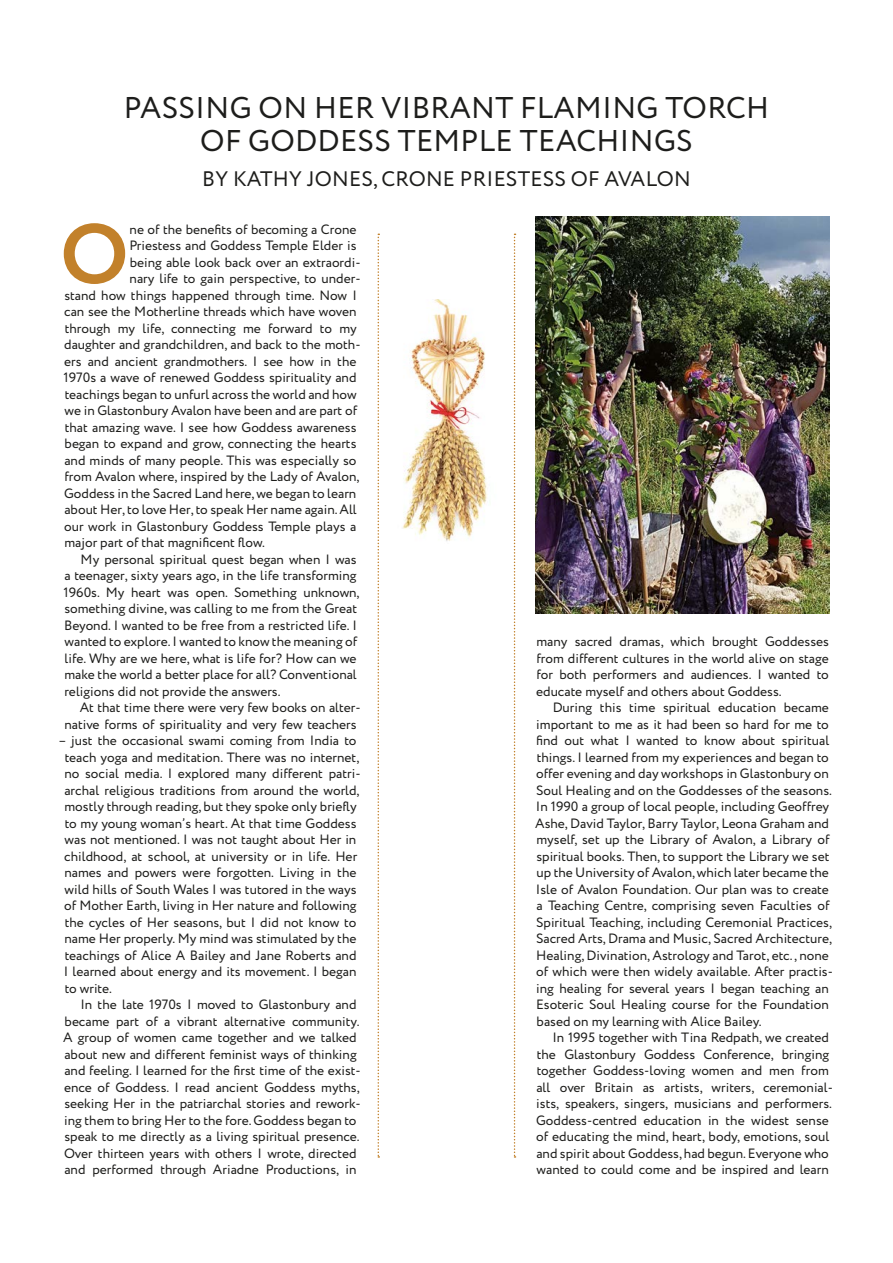
<style>
.page{position:relative;width:893px;height:1263px;background:#fff}
.page>*{position:absolute;margin:0;border:0;box-sizing:border-box;transform-origin:0 0}
.t1{font:700 84.15px "Circe";color:#c2812b}
.t2{font:30px/33px "Circe";letter-spacing:.01em;color:#1d1d1b;text-align:center}
.t3{font:21px "Circe";letter-spacing:.01em;color:#1d1d1b}
.t4{font:13.5px/16.5px "Circe";color:#1d1d1b}
</style>
<div class="page">
<svg style="left:378px;top:234px;width:1px;height:924px"></svg>
<svg style="left:514px;top:234px;width:1px;height:924px"></svg>
<img style="left:536px;top:217px;width:293px;height:396px">
<img style="left:402px;top:300px;width:85px;height:241px">
<h2 class="t2" style="left:124px;top:92px;width:647px">PASSING ON HER VIBRANT FLAMING TORCH<br>OF GODDESS TEMPLE TEACHINGS</h2>
<h3 class="t3" style="left:202px;top:164px;width:490px">BY KATHY JONES, CRONE PRIESTESS OF AVALON</h3>
<h1 class="t1" style="left:60px;top:198px;width:70px">O</h1>
<p class="t4" style="left:130px;top:221px;width:228px">ne of the benefits of becoming a Crone</p>
<p class="t4" style="left:129px;top:238px;width:229px">Priestess and Goddess Temple Elder is</p>
<p class="t4" style="left:130px;top:254px;width:232px">being able look back over an extraordi-</p>
<p class="t4" style="left:130px;top:271px;width:233px">nary life to gain perspective, to under-</p>
<p class="t4" style="left:64px;top:287px;width:294px">stand how things happened through time. Now I</p>
<p class="t4" style="left:64px;top:304px;width:294px">can see the Motherline threads which have woven</p>
<p class="t4" style="left:65px;top:320px;width:294px">through my life, connecting me forward to my</p>
<p class="t4" style="left:64px;top:337px;width:298px">daughter and grandchildren, and back to the moth-</p>
<p class="t4" style="left:64px;top:353px;width:294px">ers and ancient grandmothers. I see how in the</p>
<p class="t4" style="left:64px;top:370px;width:294px">1970s a wave of renewed Goddess spirituality and</p>
<p class="t4" style="left:65px;top:386px;width:293px">teachings began to unfurl across the world and how</p>
<p class="t4" style="left:65px;top:403px;width:294px">we in Glastonbury Avalon have been and are part of</p>
<p class="t4" style="left:65px;top:419px;width:293px">that amazing wave. I see how Goddess awareness</p>
<p class="t4" style="left:65px;top:436px;width:293px">began to expand and grow, connecting the hearts</p>
<p class="t4" style="left:64px;top:452px;width:294px">and minds of many people. This was especially so</p>
<p class="t4" style="left:64px;top:469px;width:297px">from Avalon where, inspired by the Lady of Avalon,</p>
<p class="t4" style="left:64px;top:485px;width:294px">Goddess in the Sacred Land here, we began to learn</p>
<p class="t4" style="left:64px;top:502px;width:294px">about Her, to love Her, to speak Her name again. All</p>
<p class="t4" style="left:64px;top:518px;width:294px">our work in Glastonbury Goddess Temple plays a</p>
<p class="t4" style="left:64px;top:535px;width:202px">major part of that magnificent flow.</p>
<p class="t4" style="left:81px;top:551px;width:277px">My personal spiritual quest began when I was</p>
<p class="t4" style="left:64px;top:568px;width:294px">a teenager, sixty years ago, in the life transforming</p>
<p class="t4" style="left:64px;top:584px;width:297px">1960s. My heart was open. Something unknown,</p>
<p class="t4" style="left:64px;top:601px;width:294px">something divine, was calling to me from the Great</p>
<p class="t4" style="left:64px;top:617px;width:294px">Beyond. I wanted to be free from a restricted life. I</p>
<p class="t4" style="left:65px;top:634px;width:294px">wanted to explore. I wanted to know the meaning of</p>
<p class="t4" style="left:65px;top:650px;width:293px">life. Why are we here, what is life for? How can we</p>
<p class="t4" style="left:64px;top:667px;width:294px">make the world a better place for all? Conventional</p>
<p class="t4" style="left:64px;top:683px;width:218px">religions did not provide the answers.</p>
<p class="t4" style="left:80px;top:700px;width:282px">At that time there were very few books on alter-</p>
<p class="t4" style="left:64px;top:716px;width:294px">native forms of spirituality and very few teachers</p>
<p class="t4" style="left:64px;top:733px;width:298px;text-indent:-5px">– just the occasional swami coming from India to teach yoga and meditation. There was no internet, no social media. I explored many different patri&shy;archal religious traditions from around the world, mostly through reading, but they spoke only briefly to my young woman’s heart. At that time Goddess was not mentioned. I was not taught about Her in childhood, at school, at university or in life. Her names and powers were forgotten. Living in the wild hills of South Wales I was tutored in the ways of Mother Earth, living in Her nature and following the cycles of Her seasons, but I did not know to name Her properly. My mind was stimulated by the teachings of Alice A Bailey and Jane Roberts and I learned about energy and its movement. I began to write.</p>
<p class="t4" style="left:63px;top:997px;width:299px;text-indent:17px">In the late 1970s I moved to Glastonbury and became part of a vibrant alternative community.<br>A group of women came together and we talked about new and different feminist ways of thinking and feeling. I learned for the first time of the exist&shy;ence of Goddess. I read ancient Goddess myths, seeking Her in the patriarchal stories and rework&shy;ing them to bring Her to the fore. Goddess began to speak to me directly as a living spiritual presence.<br>Over thirteen years with others I wrote, directed and performed through Ariadne Productions, in</p>
<p class="t4" style="left:536px;top:634px;width:294px;text-align:justify">many sacred dramas, which brought Goddesses from different cultures in the world alive on stage for both performers and audiences. I wanted to educate myself and others about Goddess.</p>
<p class="t4" style="left:535px;top:700px;width:299px;text-indent:17px">During this time spiritual education became important to me as it had been so hard for me to find out what I wanted to know about spiritual things. I learned from my experiences and began to offer evening and day workshops in Glastonbury on Soul Healing and on the Goddesses of the seasons.<br>In 1990 a group of local people, including Geoffrey Ashe, David Taylor, Barry Taylor, Leona Graham and myself, set up the Library of Avalon, a Library of spiritual books. Then, to support the Library we set up the University of Avalon, which later became the Isle of Avalon Foundation. Our plan was to create a Teaching Centre, comprising seven Faculties of Spiritual Teaching, including Ceremonial Practices, Sacred Arts, Drama and Music, Sacred Architecture, Healing, Divination, Astrology and Tarot, etc., none of which were then widely available. After practis&shy;ing healing for several years I began teaching an Esoteric Soul Healing course for the Foundation based on my learning with Alice Bailey.</p>
<p class="t4" style="left:536px;top:1030px;width:298px;text-indent:16px">In 1995 together with Tina Redpath, we created the Glastonbury Goddess Conference, bringing together Goddess-loving women and men from all over Britain as artists, writers, ceremonial&shy;ists, speakers, singers, musicians and performers.<br>Goddess-centred education in the widest sense of educating the mind, heart, body, emotions, soul and spirit about Goddess, had begun. Everyone who wanted to could come and be inspired and learn</p>
</div>
